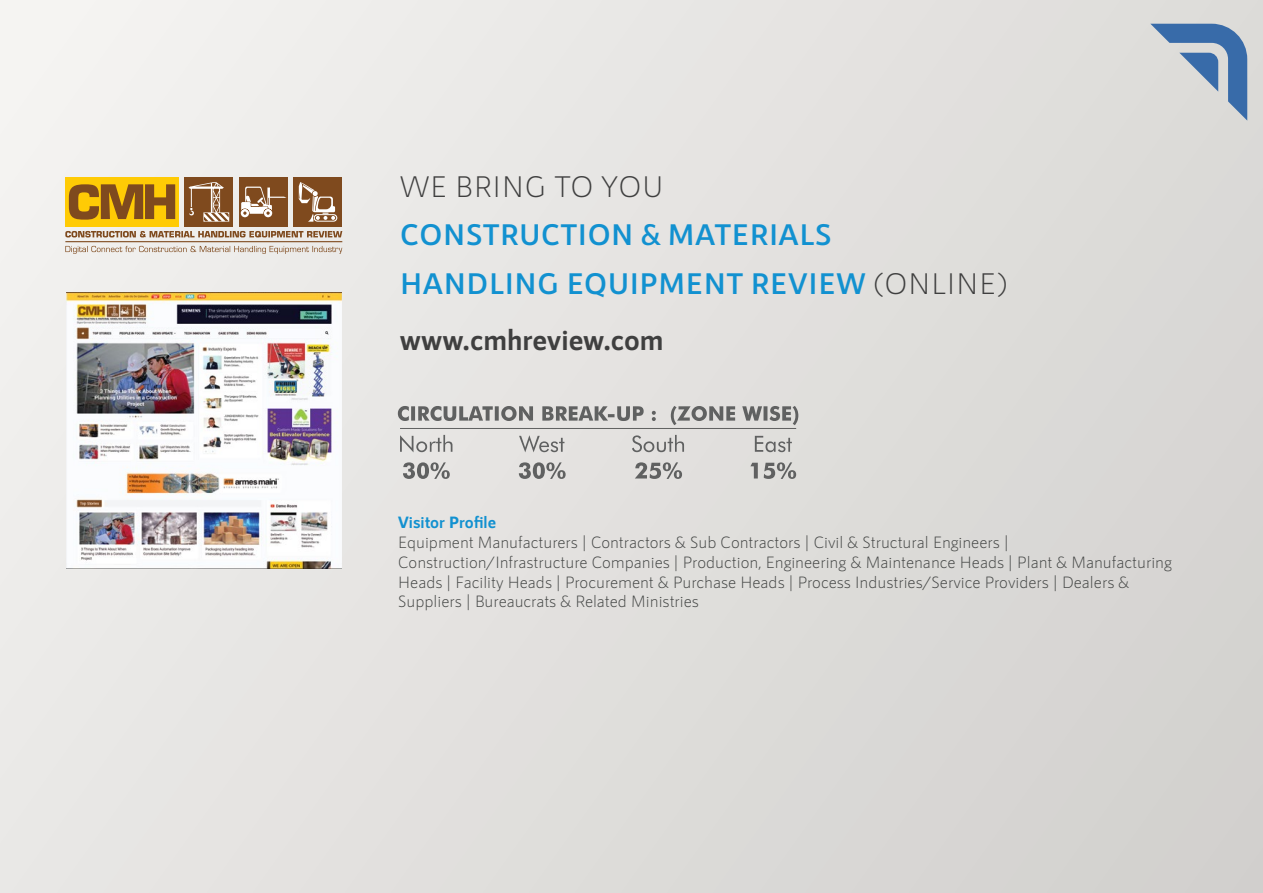
<style>
.page{position:relative;width:1263px;height:893px;background:#fff}
.page>*{position:absolute;margin:0;border:0;box-sizing:border-box;transform-origin:0 0}
.t1{font:600 30px/48.3px "RNS Sanz";color:#1291d0}
.t2{font:300 30px "RNS Sanz";color:#3f3f3f}
.t3{font:700 28.95px "RNS Sanz";color:#3f3f3f}
.t4{font:300 16.5px/19.8px "RNS Sanz";color:#444645}
.t5{font:700 16.5px "RNS Sanz";color:#1291d0}
.s1{font-weight:300;color:#3f3f3f}
</style>
<div class="page">
<div style="left:0;top:0;width:1263px;height:893px;background:linear-gradient(to right,#efedeb,#d6d5d2)"></div>
<svg style="left:1150px;top:24px;width:97px;height:97px;background:#a0b2c7"></svg>
<svg style="left:65px;top:231px;width:277px;height:6px;background:#ad8e74"></svg>
<svg style="left:65px;top:246px;width:277px;height:8px;background:#d8ccc2"></svg>
<hr style="left:65px;top:241px;width:277px;height:1px;background:#7f4a1e">
<div style="left:65px;top:177px;width:114px;height:50px;background:#ffcb05"></div>
<div style="left:184px;top:177px;width:49px;height:50px;background:#7f4a1e"></div>
<div style="left:239px;top:177px;width:49px;height:50px;background:#7f4a1e"></div>
<div style="left:294px;top:177px;width:48px;height:50px;background:#7f4a1e"></div>
<svg style="left:69px;top:184px;width:106px;height:36px"></svg>
<svg style="left:188px;top:182px;width:41px;height:40px"></svg>
<svg style="left:299px;top:182px;width:38px;height:40px"></svg>
<svg style="left:241px;top:187px;width:46px;height:30px"></svg>
<svg style="left:398px;top:406px;width:400px;height:19px;background:#b1b0af"></svg>
<hr style="left:400px;top:428px;width:396px;height:1px;background:#606161">
<svg style="left:400px;top:435px;width:52px;height:44px;background:#c3c2c1"></svg>
<svg style="left:519px;top:435px;width:47px;height:44px;background:#bfbebd"></svg>
<svg style="left:632px;top:435px;width:52px;height:44px;background:#c0bfbe"></svg>
<svg style="left:750px;top:436px;width:46px;height:43px;background:#c0bfbd"></svg>
<img style="left:67px;top:293px;width:275px;height:275px">
<h1 class="t2" style="left:400px;top:169px;width:266px">WE BRING TO YOU</h1>
<h1 class="t1" style="left:400px;top:210px;width:610px">CONSTRUCTION &amp; MATERIALS<br>HANDLING EQUIPMENT REVIEW <span class="s1">(ONLINE)</span></h1>
<h2 class="t3" style="left:400px;top:323px;width:265px">www.cmhreview.com</h2>
<p class="t5" style="left:398px;top:513px;width:100px">Visitor Profile</p>
<p class="t4" style="left:398px;top:532px;width:776px">Equipment Manufacturers | Contractors &amp; Sub Contractors | Civil &amp; Structural Engineers | Construction/Infrastructure Companies | Production, Engineering &amp; Maintenance Heads | Plant &amp; Manufacturing Heads | Facility Heads | Procurement &amp; Purchase Heads | Process Industries/Service Providers | Dealers &amp; Suppliers | Bureaucrats &amp; Related Ministries</p>
</div>
